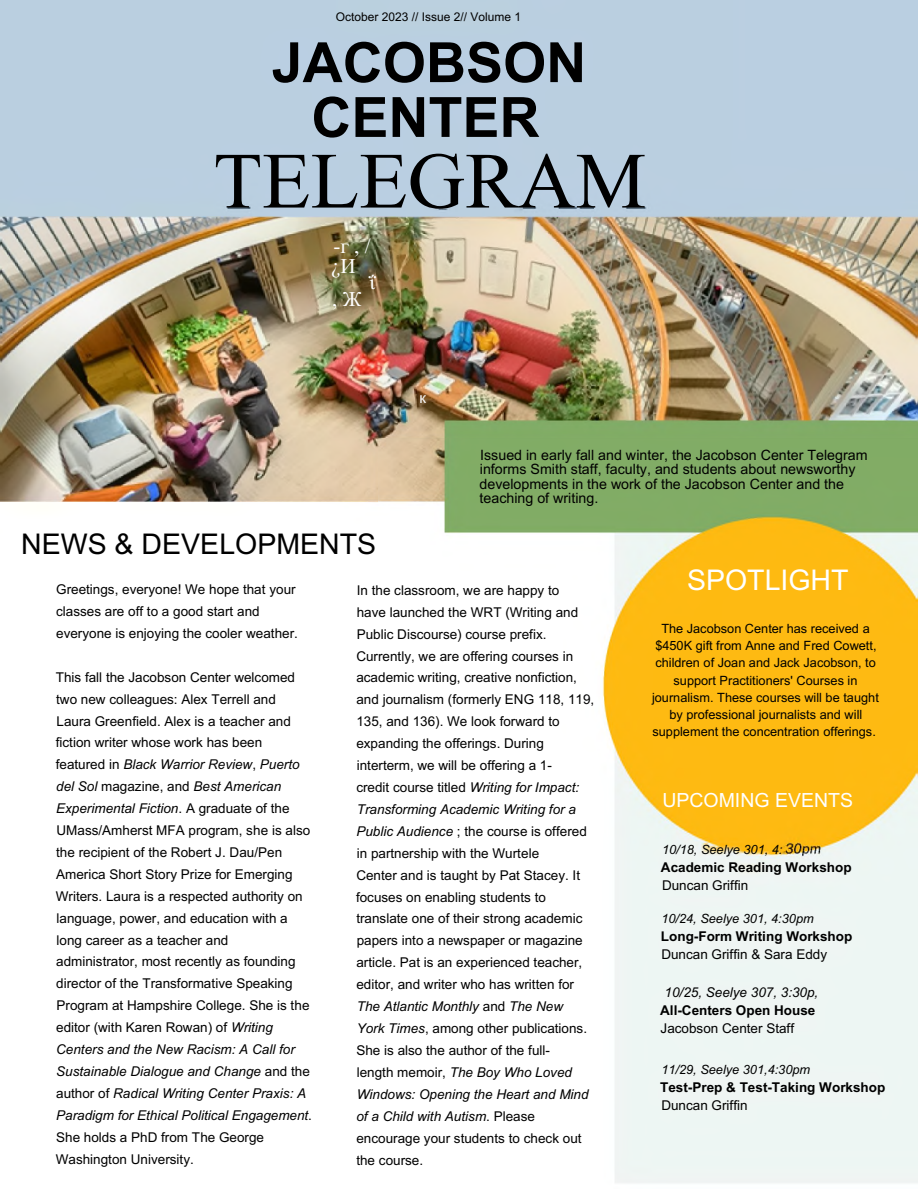
<style>
.page{position:relative;width:918px;height:1189px;background:#fff}
.page>*{position:absolute;margin:0;border:0;box-sizing:border-box;transform-origin:0 0}
.t1{font:79.5px "Times New Roman";color:#000}
.t2{font:700 55.5px/54.8px "Arial";color:#000;text-align:center}
.t3{font:28.5px "Arial";color:#000}
.t4{font:28.5px "Arial";color:#fff}
.t5{font:21px/20.5px "Times New Roman";color:#fff}
.t6{font:19.5px "Arial";color:#fff}
.t7{font:15px "Arial";color:#fff}
.t8{font:14.25px/14.5px "Arial";color:#000}
.t9{font:13.5px/21.9px "Arial";color:#000}
.t10{font:700 13.5px "Arial";color:#000}
.t11{font:italic 13.5px "Arial";color:#000}
.t12{font:12.75px/17.2px "Arial";color:#000;text-align:center}
.t13{font:italic 12.75px "Arial";color:#000}
.t14{font:12px "Arial";color:#000}
.s1{font-style:italic}
</style>
<div class="page">
<img style="left:0;top:0;width:918px;height:1183px">
<img style="left:0;top:216px;width:918px;height:285px">
<p class="t14" style="left:336px;top:12px;width:187px">October 2023 // Issue 2// Volume 1</p>
<p class="t2" style="left:272px;top:40px;width:316px">JACOBSON<br>CENTER</p>
<h1 class="t1" style="left:213px;top:152px;width:434px">TELEGRAM</h1>
<p class="t5" style="left:331px;top:237px;width:41px">-г , / ¿И</p>
<p class="t5" style="left:369px;top:273px;width:7px">ΐ</p>
<p class="t5" style="left:332px;top:291px;width:31px">, Ж</p>
<p class="t7" style="left:419px;top:392px;width:8px">к</p>
<p class="t8" style="left:480px;top:448px;width:390px">Issued in early fall and winter, the Jacobson Center Telegram informs Smith staff, faculty, and students about newsworthy developments in the work of the Jacobson Center and the teaching of writing.</p>
<h2 class="t3" style="left:21px;top:533px;width:357px">NEWS &amp; DEVELOPMENTS</h2>
<p class="t9" style="left:56px;top:579px;width:243px">Greetings, everyone! We hope that your classes are off to a good start and everyone is enjoying the cooler weather.</p>
<p class="t9" style="left:56px;top:667px;width:258px">This fall the Jacobson Center welcomed two new colleagues: Alex Terrell and Laura Greenfield. Alex is a teacher and fiction writer whose work has been featured in <span class="s1">Black Warrior Review</span>, <span class="s1">Puerto del Sol</span> magazine, and <span class="s1">Best American Experimental Fiction</span>. A graduate of the UMass/Amherst MFA program, she is also the recipient of the Robert J. Dau/Pen America Short Story Prize for Emerging Writers. Laura is a respected authority on language, power, and education with a long career as a teacher and administrator, most recently as founding director of the Transformative Speaking Program at Hampshire College. She is the editor (with Karen Rowan) of <span class="s1">Writing Centers and the New Racism: A Call for Sustainable Dialogue and Change</span> and the author of <span class="s1">Radical Writing Center Praxis: A Paradigm for Ethical Political Engagement</span>.<br>She holds a PhD from The George</p>
<p class="t9" style="left:356px;top:580px;width:240px">In the classroom, we are happy to<br>have launched the WRT (Writing and Public Discourse) course prefix.<br>Currently, we are offering courses in academic writing, creative nonfiction, and journalism (formerly ENG 118, 119, 135, and 136). We look forward to expanding the offerings. During interterm, we will be offering a 1-<br>credit course titled <span class="s1">Writing for Impact:<br>Transforming Academic Writing for a Public Audience</span> ; the course is offered in partnership with the Wurtele<br>Center and is taught by Pat Stacey. It focuses on enabling students to translate one of their strong academic papers into a newspaper or magazine article. Pat is an experienced teacher, editor, and writer who has written for <span class="s1">The Atlantic Monthly</span> and <span class="s1">The New<br>York Times</span>, among other publications.<br>She is also the author of the full-<br>length memoir, <span class="s1">The Boy Who Loved Windows: Opening the Heart and Mind of a Child with Autism</span>. Please encourage your students to check out</p>
<p class="t9" style="left:56px;top:1148px;width:140px">Washington University.</p>
<p class="t9" style="left:356px;top:1149px;width:68px">the course.</p>
<h2 class="t4" style="left:687px;top:569px;width:163px">SPOTLIGHT</h2>
<p class="t12" style="left:652px;top:620px;width:228px">The Jacobson Center has received a $450K gift from Anne and Fred Cowett, children of Joan and Jack Jacobson, to support Practitioners' Courses in journalism. These courses will be taught by professional journalists and will supplement the concentration offerings.</p>
<h3 class="t6" style="left:662px;top:792px;width:192px">UPCOMING EVENTS</h3>
<p class="t13" style="left:662px;top:844px;width:122px">10/18, Seelye 301, 4:</p>
<p class="t10" style="left:661px;top:861px;width:192px">Academic Reading Workshop</p>
<p class="t9" style="left:662px;top:874px;width:88px">Duncan Griffin</p>
<p class="t13" style="left:661px;top:913px;width:154px">10/24, Seelye 301, 4:30pm</p>
<p class="t10" style="left:661px;top:931px;width:193px">Long-Form Writing Workshop</p>
<p class="t9" style="left:661px;top:944px;width:167px">Duncan Griffin &amp; Sara Eddy</p>
<p class="t11" style="left:665px;top:986px;width:155px">10/25, Seelye 307, 3:30p,</p>
<p class="t10" style="left:660px;top:1004px;width:157px">All-Centers Open House</p>
<p class="t9" style="left:661px;top:1018px;width:135px">Jacobson Center Staff</p>
<p class="t13" style="left:661px;top:1064px;width:150px">11/29, Seelye 301,4:30pm</p>
<p class="t10" style="left:660px;top:1081px;width:227px">Test-Prep &amp; Test-Taking Workshop</p>
<p class="t9" style="left:661px;top:1094px;width:88px">Duncan Griffin</p>
</div>
